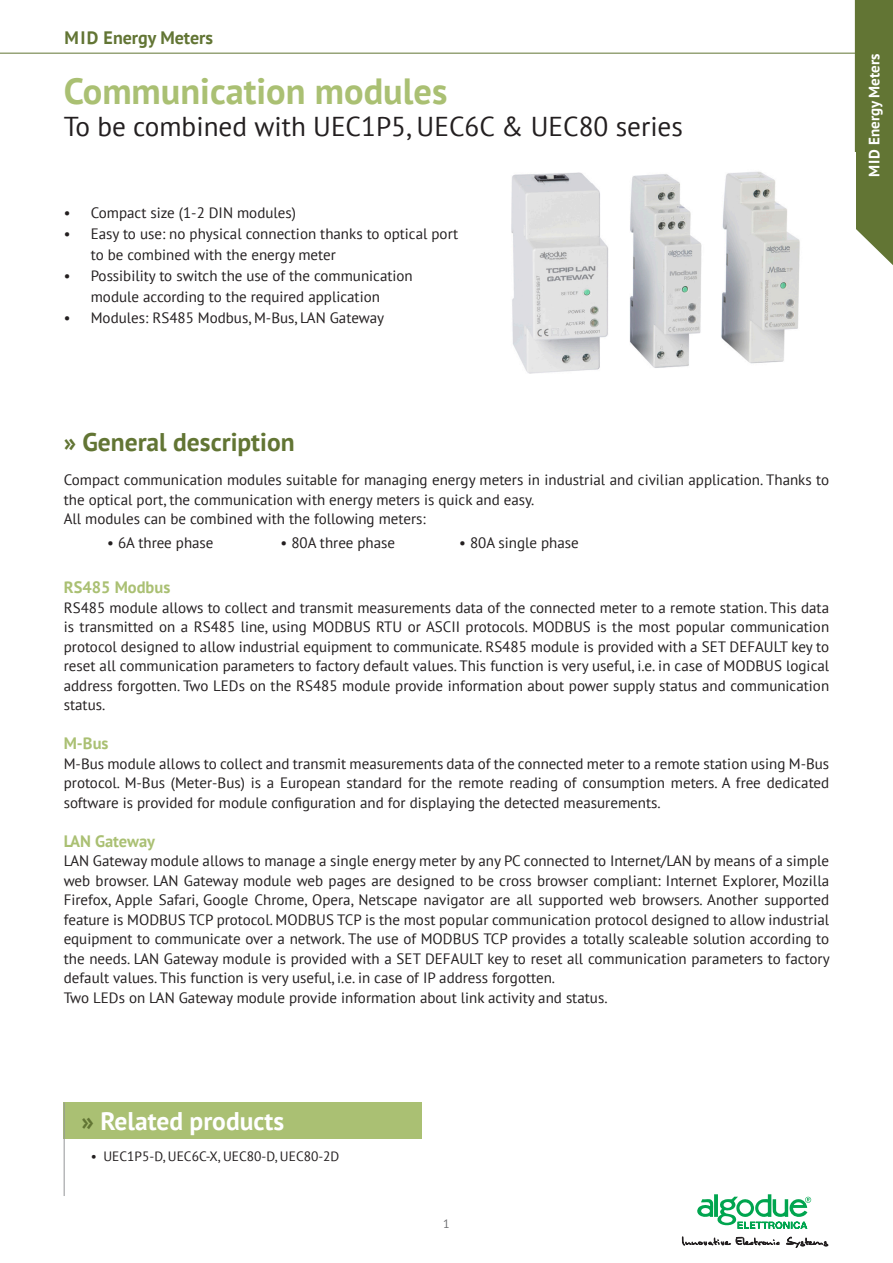
<style>
.page{position:relative;width:893px;height:1263px;background:#fff}
.page>*{position:absolute;margin:0;border:0;box-sizing:border-box;transform-origin:0 0}
.t1{font:700 36.3px "PT Sans";color:#aac073}
.t2{font:27.3px "PT Sans";color:#231f20}
.t3{font:700 25.5px "PT Sans";color:#627534}
.t4{font:700 25.5px "PT Sans";color:#fff}
.t5{font:700 18px "PT Sans";color:#627534}
.t6{font:700 16.5px "PT Sans";color:#aac073}
.t7{font:15px/19.5px "PT Sans";color:#231f20;text-align:justify}
.t8{font:700 15px "PT Sans";color:#fff}
.t9{font:13.5px "PT Sans";color:#231f20}
.t10{font:12px "PT Sans";color:#6c6d70}
.t11{font:10.5px "Stylograph";letter-spacing:-.05em;color:#231f20}
.s1{color:#627534}
</style>
<div class="page">
<div style="left:64px;top:1102px;width:358px;height:37px;background:#aac073"></div>
<svg style="left:697px;top:1194px;width:114px;height:35px"></svg>
<hr style="left:0;top:53px;width:893px;height:1px;background:#627534">
<hr style="left:64px;top:1102px;width:1px;height:94px;background:#939598">
<svg style="left:855px;top:0;width:38px;height:265px;background:#6f8045"></svg>
<img style="left:511px;top:171px;width:289px;height:203px">
<p class="t5" style="left:64px;top:25px;width:150px">MID Energy Meters</p>
<p class="t1" style="left:64px;top:67px;width:385px">Communication modules</p>
<p class="t2" style="left:64px;top:109px;width:621px">To be combined with UEC1P5, UEC6C &amp; UEC80 series</p>
<p class="t7" style="left:64px;top:202px;width:234px">• Compact size (1-2 DIN modules)</p>
<p class="t7" style="left:91px;top:223px;width:369px;line-height:21px;text-indent:-27px">• Easy to use: no physical connection thanks to optical port to be combined with the energy meter</p>
<p class="t7" style="left:64px;top:265px;width:351px;line-height:21px;text-align:center">• Possibility to switch the use of the communication module according to the required application</p>
<p class="t7" style="left:64px;top:307px;width:322px">• Modules: RS485 Modbus, M-Bus, LAN Gateway</p>
<p class="t8" style="left:864px;top:177px;width:125px;rotate:-90deg">MID Energy Meters</p>
<p class="t3" style="left:64px;top:425px;width:232px">» General description</p>
<p class="t7" style="left:64px;top:470px;width:767px">Compact communication modules suitable for managing energy meters in industrial and civilian application. Thanks to the optical port, the communication with energy meters is quick and easy.</p>
<p class="t7" style="left:64px;top:509px;width:363px">All modules can be combined with the following meters:</p>
<p class="t7" style="left:107px;top:533px;width:108px">• 6A three phase</p>
<p class="t7" style="left:281px;top:533px;width:116px">• 80A three phase</p>
<p class="t7" style="left:459px;top:533px;width:121px">• 80A single phase</p>
<p class="t6" style="left:64px;top:576px;width:108px">RS485 Modbus</p>
<p class="t7" style="left:64px;top:597px;width:767px">RS485 module allows to collect and transmit measurements data of the connected meter to a remote station. This data is transmitted on a RS485 line, using MODBUS RTU or ASCII protocols. MODBUS is the most popular communication protocol designed to allow industrial equipment to communicate. RS485 module is provided with a SET DEFAULT key to reset all communication parameters to factory default values. This function is very useful, i.e. in case of MODBUS logical address forgotten. Two LEDs on the RS485 module provide information about power supply status and communication status.</p>
<p class="t6" style="left:64px;top:732px;width:46px">M-Bus</p>
<p class="t7" style="left:64px;top:753px;width:767px">M-Bus module allows to collect and transmit measurements data of the connected meter to a remote station using M-Bus protocol. M-Bus (Meter-Bus) is a European standard for the remote reading of consumption meters. A free dedicated software is provided for module configuration and for displaying the detected measurements.</p>
<p class="t6" style="left:64px;top:830px;width:93px">LAN Gateway</p>
<p class="t7" style="left:64px;top:851px;width:767px">LAN Gateway module allows to manage a single energy meter by any PC connected to Internet/LAN by means of a simple web browser. LAN Gateway module web pages are designed to be cross browser compliant: Internet Explorer, Mozilla Firefox, Apple Safari, Google Chrome, Opera, Netscape navigator are all supported web browsers. Another supported feature is MODBUS TCP protocol. MODBUS TCP is the most popular communication protocol designed to allow industrial equipment to communicate over a network. The use of MODBUS TCP provides a totally scaleable solution according to the needs. LAN Gateway module is provided with a SET DEFAULT key to reset all communication parameters to factory default values. This function is very useful, i.e. in case of IP address forgotten.</p>
<p class="t7" style="left:64px;top:987px;width:545px">Two LEDs on LAN Gateway module provide information about link activity and status.</p>
<p class="t4" style="left:82px;top:1104px;width:204px"><span class="s1">»</span> Related products</p>
<p class="t9" style="left:91px;top:1148px;width:250px">• UEC1P5-D, UEC6C-X, UEC80-D, UEC80-2D</p>
<p class="t10" style="left:443px;top:1216px;width:8px">1</p>
<p class="t11" style="left:681px;top:1234px;width:149px">Innovative Electronic Systems</p>
</div>
